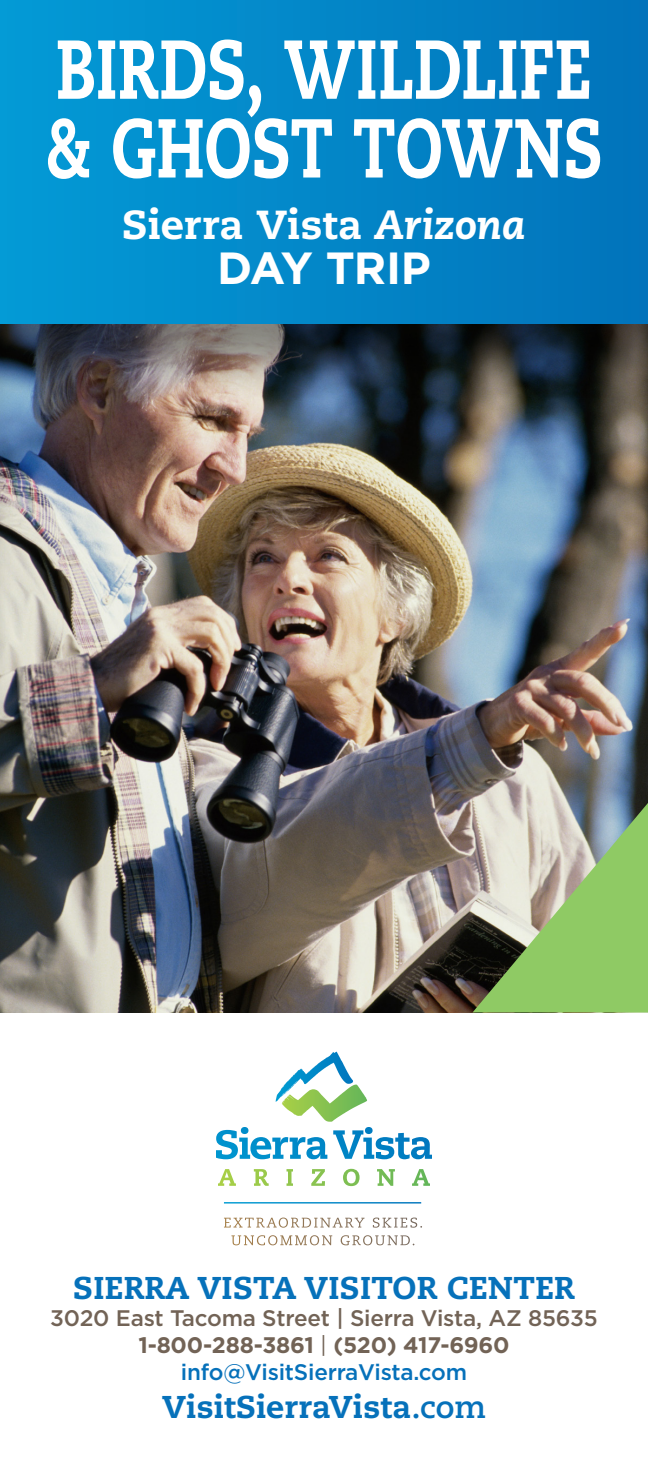
<style>
.page{position:relative;width:648px;height:1458px;background:#fff}
.page>*{position:absolute;margin:0;border:0;box-sizing:border-box;transform-origin:0 0}
.t1{font:800 83.25px/78.8px "Caecilia LT Std";color:#fff;scale:.75 1}
.t2{font:700 45px "Gotham";letter-spacing:-.02em;color:#fff}
.t3{font:800 40.5px "Caecilia LT Std";color:#fff}
.t4{font:800 31.5px "Caecilia LT Std";letter-spacing:.01em;color:#0671ba}
.t5{font:500 22.5px "Gotham";letter-spacing:-.01em;color:#726356}
.t6{font:700 22.5px "Gotham";letter-spacing:-.01em;color:#726356}
.t7{font:500 22.5px "Gotham";letter-spacing:-.01em;color:#0671ba}
.s1{font-style:italic}
.s2{font-weight:400}
.s3{font-weight:700}
</style>
<div class="page">
<div style="left:0;top:0;width:648px;height:324px;background:linear-gradient(to right,#039ad6,#0273bb)"></div>
<div style="left:0;top:322px;width:648px;height:691px;background:#231f20;opacity:.5"></div>
<svg style="left:224px;top:1218px;width:141px;height:10px"></svg>
<svg style="left:373px;top:1218px;width:49px;height:10px"></svg>
<svg style="left:231px;top:1235px;width:101px;height:10px"></svg>
<svg style="left:341px;top:1235px;width:73px;height:10px"></svg>
<svg style="left:218px;top:1169px;width:18px;height:17px"></svg>
<svg style="left:254px;top:1169px;width:15px;height:17px"></svg>
<svg style="left:287px;top:1169px;width:6px;height:17px"></svg>
<svg style="left:311px;top:1169px;width:14px;height:17px"></svg>
<svg style="left:343px;top:1169px;width:17px;height:17px"></svg>
<svg style="left:377px;top:1169px;width:18px;height:17px"></svg>
<svg style="left:412px;top:1169px;width:18px;height:17px"></svg>
<svg style="left:216px;top:1127px;width:111px;height:32px"></svg>
<svg style="left:333px;top:1127px;width:99px;height:32px"></svg>
<svg style="left:320px;top:1085px;width:35px;height:19px"></svg>
<svg style="left:311px;top:1052px;width:25px;height:18px"></svg>
<svg style="left:283px;top:1086px;width:4px;height:6px"></svg>
<svg style="left:472px;top:803px;width:176px;height:209px;background:#9eba84"></svg>
<p class="t1" style="left:45px;top:31px;width:745px">BIRDS, WILDLIFE &amp; GHOST TOWNS</p>
<p class="t3" style="left:122px;top:199px;width:405px">Sierra Vista <span class="s1">Arizona</span></p>
<p class="t2" style="left:217px;top:238px;width:215px">DAY TRIP</p>
<p class="t4" style="left:73px;top:1268px;width:503px">SIERRA VISTA VISITOR CENTER</p>
<p class="t5" style="left:50px;top:1303px;width:549px">3020 East Tacoma Street | Sierra Vista, AZ 85635</p>
<p class="t6" style="left:138px;top:1330px;width:373px">1-800-288-3861 <span class="s2">|</span> (520) 417-6960</p>
<p class="t7" style="left:181px;top:1357px;width:288px">info@VisitSierraVista.com</p>
<p class="t4" style="left:162px;top:1387px;width:325px">VisitSierraVista<span class="s3">.com</span></p>
</div>
